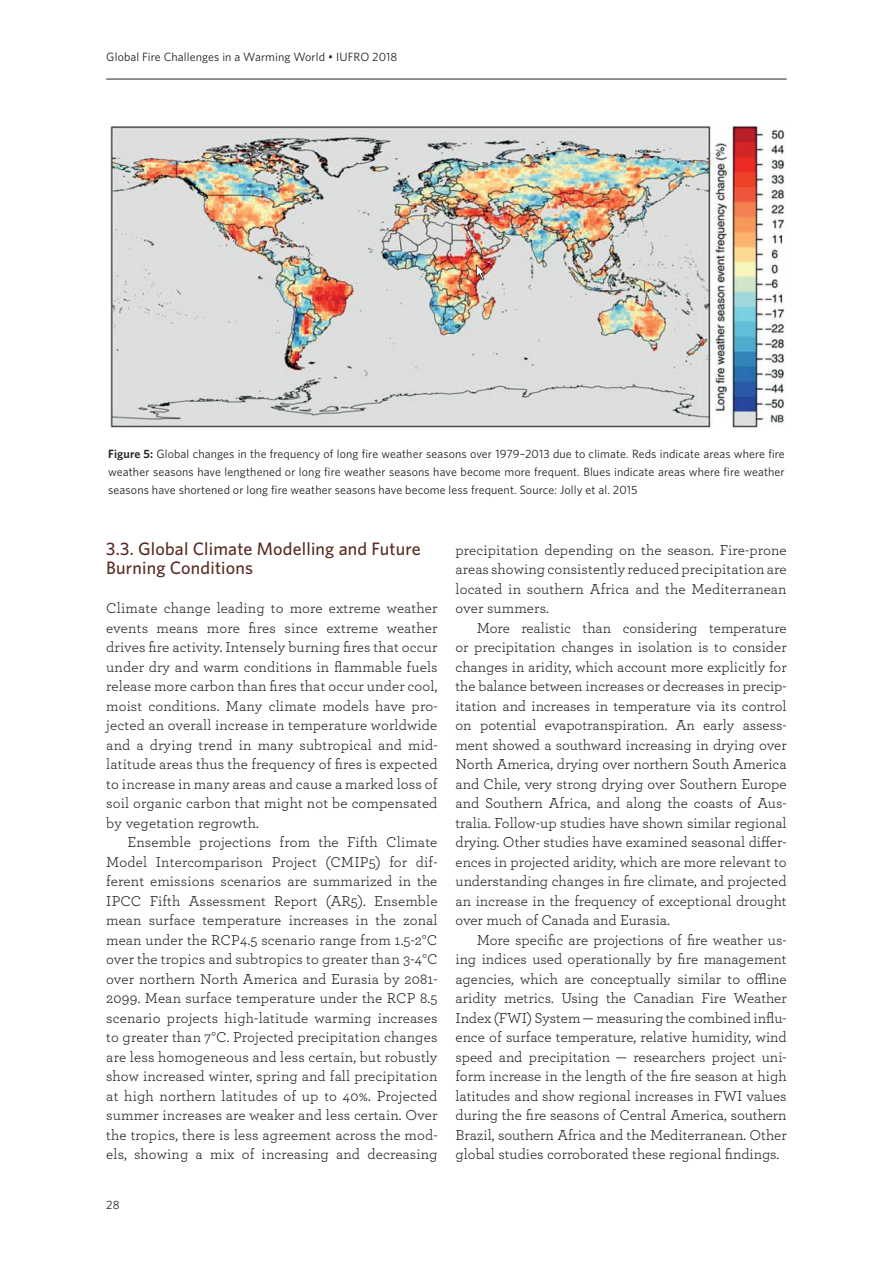
<style>
.page{position:relative;width:893px;height:1263px;background:#fff}
.page>*{position:absolute;margin:0;border:0;box-sizing:border-box;transform-origin:0 0}
.t1{font:500 18px/19.5px "Whitney";letter-spacing:.01em;color:#582c22}
.t2{font:15px/19.5px "Archer";color:#231f20;text-align:justify}
.t3{font:12px/18px "Whitney";letter-spacing:.01em;color:#231f20;text-align:justify}
.s1{font-weight:600}
</style>
<div class="page">
<hr style="left:106px;top:79px;width:681px;height:1px;background:#231f20">
<img style="left:110px;top:126px;width:675px;height:302px">
<p class="t3" style="left:106px;top:47px;width:293px">Global Fire Challenges in a Warming World • IUFRO 2018</p>
<p class="t3" style="left:108px;top:444px;width:678px"><span class="s1">Figure 5:</span> Global changes in the frequency of long fire weather seasons over 1979–2013 due to climate. Reds indicate areas where fire weather seasons have lengthened or long fire weather seasons have become more frequent. Blues indicate areas where fire weather seasons have shortened or long fire weather seasons have become less frequent. Source: Jolly et al. 2015</p>
<p class="t1" style="left:106px;top:539px;width:316px">3.3. Global Climate Modelling and Future<br>Burning Conditions</p>
<p class="t2" style="left:106px;top:598px;width:333px">Climate change leading to more extreme weather events means more fires since extreme weather drives fire activity. Intensely burning fires that occur under dry and warm conditions in flammable fuels release more carbon than fires that occur under cool, moist conditions. Many climate models have pro&shy;jected an overall increase in temperature worldwide and a drying trend in many subtropical and mid&shy;latitude areas thus the frequency of fires is expected to increase in many areas and cause a marked loss of soil organic carbon that might not be compensated by vegetation regrowth.</p>
<p class="t2" style="left:106px;top:832px;width:333px;text-indent:21px">Ensemble projections from the Fifth Climate Model Intercomparison Project (CMIP5) for dif&shy;ferent emissions scenarios are summarized in the IPCC Fifth Assessment Report (AR5). Ensemble mean surface temperature increases in the zonal mean under the RCP4.5 scenario range from 1.5-2°C over the tropics and subtropics to greater than 3-4°C over northern North America and Eurasia by 2081- 2099. Mean surface temperature under the RCP 8.5 scenario projects high-latitude warming increases to greater than 7°C. Projected precipitation changes are less homogeneous and less certain, but robustly show increased winter, spring and fall precipitation at high northern latitudes of up to 40%. Projected summer increases are weaker and less certain. Over the tropics, there is less agreement across the mod&shy;els, showing a mix of increasing and decreasing</p>
<p class="t3" style="left:106px;top:1195px;width:15px">28</p>
<p class="t2" style="left:455px;top:539px;width:333px">precipitation depending on the season. Fire-prone areas showing consistently reduced precipitation are located in southern Africa and the Mediterranean over summers.</p>
<p class="t2" style="left:455px;top:617px;width:333px;text-indent:21px">More realistic than considering temperature or precipitation changes in isolation is to consider changes in aridity, which account more explicitly for the balance between increases or decreases in precip&shy;itation and increases in temperature via its control on potential evapotranspiration. An early assess&shy;ment showed a southward increasing in drying over North America, drying over northern South America and Chile, very strong drying over Southern Europe and Southern Africa, and along the coasts of Aus&shy;tralia. Follow-up studies have shown similar regional drying. Other studies have examined seasonal differ&shy;ences in projected aridity, which are more relevant to understanding changes in fire climate, and projected an increase in the frequency of exceptional drought over much of Canada and Eurasia.</p>
<p class="t2" style="left:455px;top:929px;width:333px;text-indent:21px">More specific are projections of fire weather us&shy;ing indices used operationally by fire management agencies, which are conceptually similar to offline aridity metrics. Using the Canadian Fire Weather Index (FWI) System — measuring the combined influ&shy;ence of surface temperature, relative humidity, wind speed and precipitation — researchers project uni&shy;form increase in the length of the fire season at high latitudes and show regional increases in FWI values during the fire seasons of Central America, southern Brazil, southern Africa and the Mediterranean. Other global studies corroborated these regional findings.</p>
</div>
